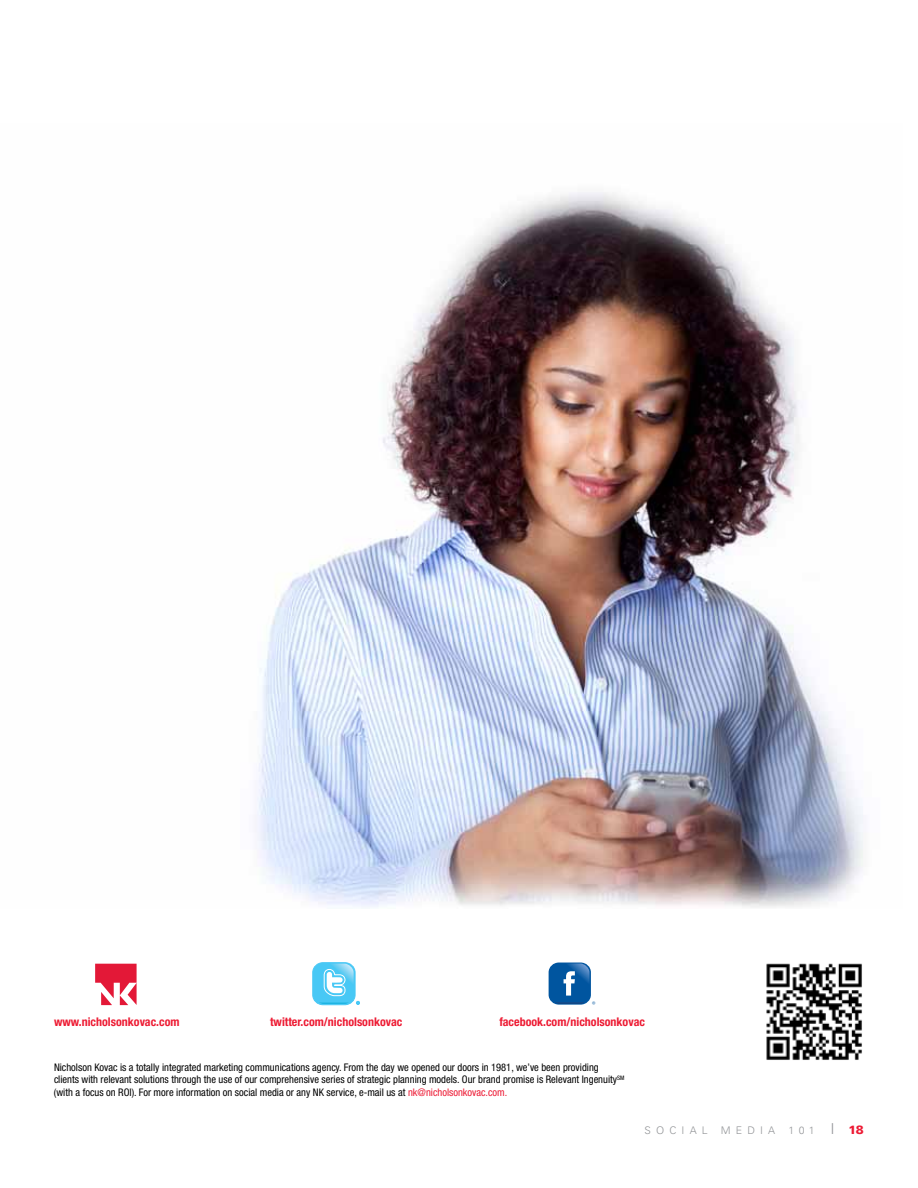
<style>
.page{position:relative;width:918px;height:1188px;background:#fff}
.page>*{position:absolute;margin:0;border:0;box-sizing:border-box;transform-origin:0 0}
.t1{font:700 condensed 12px "Helvetica Neue";color:#ed1b33}
.t2{font:condensed 10.5px/12.6px "Helvetica Neue";color:#000}
.t3{font:300 10.5px "Univers";letter-spacing:.49em;color:#939598}
.t4{font:6.6px "Myriad";color:#000}
.t5{font:6.6px "Myriad";color:#00559f}
.s1{color:#ed1b35}
.s2{font-size:15px}
.s3{font-weight:900;font-size:12px;color:#ed1b35}
</style>
<div class="page">
<img style="left:255px;top:192px;width:608px;height:716px">
<div style="left:313px;top:963px;width:42px;height:42px;background:#48c8f5;border-radius:10px"></div>
<div style="left:313px;top:963px;width:42px;height:42px;border:1px solid #4ac8f5;border-radius:10px"></div>
<svg style="left:318px;top:964px;width:42px;height:40px"></svg>
<div style="left:549px;top:963px;width:42px;height:42px;background:#00559f;border-radius:10px"></div>
<svg style="left:553px;top:964px;width:36px;height:40px"></svg>
<svg style="left:95px;top:964px;width:42px;height:41px"></svg>
<img style="left:766px;top:963px;width:96px;height:97px">
<p class="t5" style="left:592px;top:1000px;width:5px">®</p>
<p class="t1" style="left:54px;top:1015px;width:127px">www.nicholsonkovac.com</p>
<p class="t1" style="left:270px;top:1015px;width:134px">twitter.com/nicholsonkovac</p>
<p class="t1" style="left:500px;top:1015px;width:147px">facebook.com/nicholsonkovac</p>
<p class="t2" style="left:54px;top:1061px;width:572px">Nicholson Kovac is a totally integrated marketing communications agency. From the day we opened our doors in 1981, we’ve been providing clients with relevant solutions through the use of our comprehensive series of strategic planning models. Our brand promise is Relevant Ingenuity<sup>SM </sup>(with a focus on ROI). For more information on social media or any NK service, e-mail us at <span class="s1">nk@nicholsonkovac.com.</span></p>
<p class="t4" style="left:356px;top:1068px;width:5px">®</p>
<p class="t4" style="left:592px;top:1068px;width:5px">®</p>
<p class="t3" style="left:645px;top:1124px;width:65px">SOCIAL</p>
<p class="t3" style="left:721px;top:1124px;width:56px">MEDIA</p>
<p class="t3" style="left:789px;top:1124px;width:77px">101 <span class="s2">I</span> <span class="s3">18</span></p>
</div>
